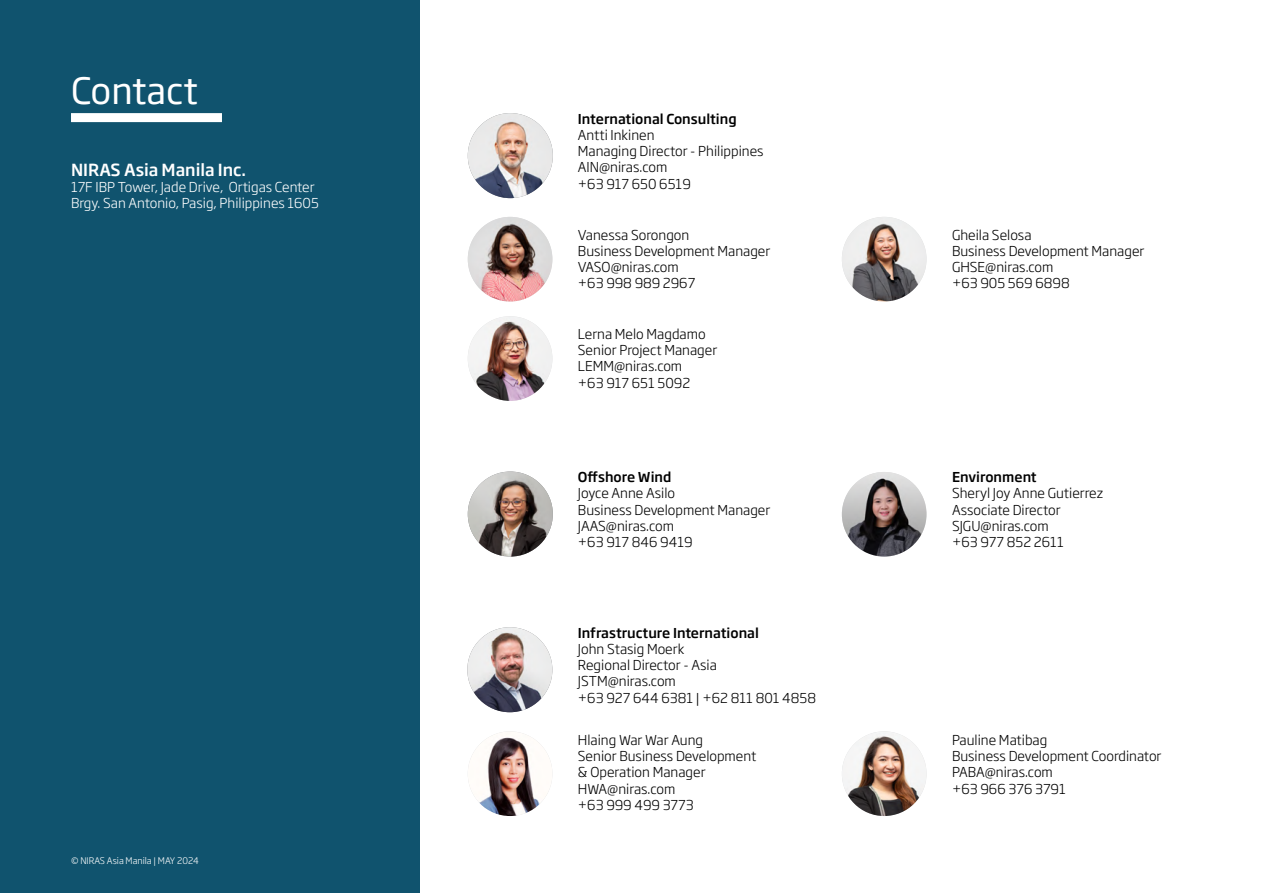
<style>
.page{position:relative;width:1263px;height:893px;background:#fff}
.page>*{position:absolute;margin:0;border:0;box-sizing:border-box;transform-origin:0 0}
.t1{font:36px "Soho Gothic Pro";color:#fff}
.t2{font:500 16.5px "Soho Gothic Pro";color:#fff}
.t3{font:300 13.5px/16.2px "Soho Gothic Pro";color:#000}
.t4{font:500 13.5px "Soho Gothic Pro";color:#000}
.t5{font:300 13.5px/16.2px "Soho Gothic Pro";color:#fff}
.t6{font:300 9px "Soho Gothic Pro";color:#fff}
</style>
<div class="page">
<div style="left:0;top:0;width:420px;height:893px;background:#10536e"></div>
<img style="left:468px;top:113px;width:85px;height:85px;border-radius:43px">
<img style="left:467px;top:627px;width:85px;height:85px;border-radius:43px">
<img style="left:468px;top:471px;width:85px;height:86px;border-radius:43px">
<div style="left:71px;top:113px;width:151px;height:9px;background:#fff"></div>
<img style="left:468px;top:217px;width:84px;height:84px;border-radius:42px">
<img style="left:842px;top:217px;width:84px;height:84px;border-radius:42px">
<img style="left:842px;top:472px;width:84px;height:85px;border-radius:42px">
<img style="left:468px;top:731px;width:84px;height:85px;border-radius:42px">
<img style="left:468px;top:316px;width:84px;height:85px;border-radius:42px">
<img style="left:842px;top:731px;width:84px;height:85px;border-radius:42px">
<h1 class="t1" style="left:71px;top:62px;width:128px">Contact</h1>
<p class="t2" style="left:71px;top:157px;width:177px">NIRAS Asia Manila Inc.</p>
<p class="t5" style="left:71px;top:178px;width:249px">17F IBP Tower, Jade Drive, Ortigas Center<br>Brgy. San Antonio, Pasig, Philippines 1605</p>
<p class="t6" style="left:71px;top:853px;width:130px">© NIRAS Asia Manila | MAY 2024</p>
<p class="t4" style="left:578px;top:108px;width:160px">International Consulting</p>
<p class="t3" style="left:578px;top:126px;width:187px">Antti Inkinen<br>Managing Director - Philippines<br>AIN@niras.com<br>+63 917 650 6519</p>
<p class="t3" style="left:578px;top:226px;width:194px">Vanessa Sorongon<br>Business Development Manager<br>VASO@niras.com<br>+63 998 989 2967</p>
<p class="t3" style="left:578px;top:325px;width:141px">Lerna Melo Magdamo<br>Senior Project Manager<br>LEMM@niras.com<br>+63 917 651 5092</p>
<p class="t4" style="left:578px;top:466px;width:95px">Offshore Wind</p>
<p class="t3" style="left:578px;top:484px;width:194px">Joyce Anne Asilo<br>Business Development Manager<br>JAAS@niras.com<br>+63 917 846 9419</p>
<p class="t4" style="left:578px;top:622px;width:182px">Infrastructure International</p>
<p class="t3" style="left:578px;top:640px;width:240px">John Stasig Moerk<br>Regional Director - Asia<br>JSTM@niras.com<br>+63 927 644 6381 | +62 811 801 4858</p>
<p class="t3" style="left:952px;top:226px;width:194px">Gheila Selosa<br>Business Development Manager<br>GHSE@niras.com<br>+63 905 569 6898</p>
<p class="t4" style="left:952px;top:466px;width:86px">Environment</p>
<p class="t3" style="left:952px;top:484px;width:153px">Sheryl Joy Anne Gutierrez<br>Associate Director<br>SJGU@niras.com<br>+63 977 852 2611</p>
<p class="t3" style="left:578px;top:731px;width:180px">Hlaing War War Aung<br>Senior Business Development &amp; Operation Manager<br>HWA@niras.com<br>+63 999 499 3773</p>
<p class="t3" style="left:952px;top:731px;width:211px">Pauline Matibag<br>Business Development Coordinator<br>PABA@niras.com<br>+63 966 376 3791</p>
</div>
